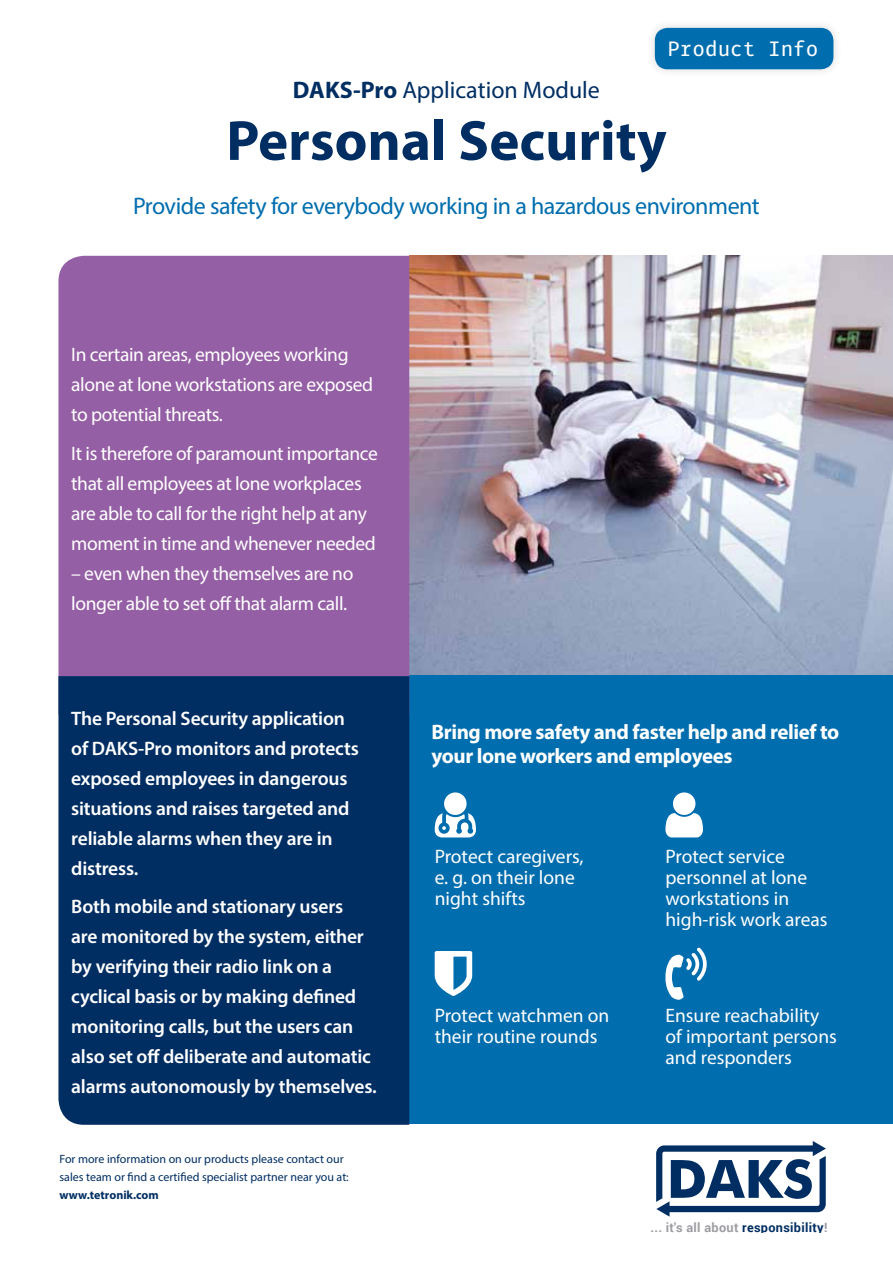
<style>
.page{position:relative;width:893px;height:1263px;background:#fff}
.page>*{position:absolute;margin:0;border:0;box-sizing:border-box;transform-origin:0 0}
.t1{font:700 57px "Myriad Pro";color:#002e63}
.t2{font:24px "Myriad Pro";letter-spacing:-.02em;color:#006dae}
.t3{font:24px "Myriad Pro";color:#002e63}
.t4{font:700 21px/24px "Myriad Pro";letter-spacing:-.02em;color:#fff}
.t5{font:21px "Fira Mono OT";color:#fff}
.t6{font:600 19.5px/30px "Myriad Pro";letter-spacing:-.01em;color:#fff}
.t7{font:19.5px/30px "Myriad Pro";letter-spacing:-.02em;color:#fff}
.t8{font:19.5px/21px "Myriad Pro";color:#fff}
.t9{font:700 12.75px "Roboto";letter-spacing:.025em;color:#9c9ca2}
.t10{font:12px/18px "Myriad Pro";color:#002e63}
.t11{font:700 12px "Myriad Pro";color:#002e63}
.s1{font-weight:700}
.s2{color:#002e63}
</style>
<div class="page">
<div style="left:646px;top:19px;width:196px;height:59px;background:#000;opacity:.15"></div>
<div style="left:655px;top:28px;width:178px;height:41px;background:#006dae;border-radius:13px"></div>
<svg style="left:656px;top:1141px;width:170px;height:76px"></svg>
<img style="left:409px;top:256px;width:484px;height:419px">
<div style="left:409px;top:675px;width:484px;height:449px;background:#006dae"></div>
<div style="left:58px;top:256px;width:351px;height:420px;background:#945fa4"></div>
<svg style="left:58px;top:676px;width:351px;height:449px;fill:#002e63"></svg>
<p class="t3" style="left:293px;top:75px;width:309px"><span class="s1">DAKS-Pro</span> Application Module</p>
<p class="t5" style="left:667px;top:34px;width:153px">Product Info</p>
<h1 class="t1" style="left:226px;top:104px;width:442px">Personal Security</h1>
<p class="t2" style="left:133px;top:191px;width:628px">Provide safety for everybody working in a hazardous environment</p>
<p class="t7" style="left:71px;top:339px;width:303px">In certain areas, employees working alone at lone workstations are exposed to potential threats.</p>
<p class="t7" style="left:71px;top:438px;width:308px">It is therefore of paramount importance that all employees at lone workplaces are able to call for the right help at any moment in time and whenever needed</p>
<p class="t7" style="left:71px;top:558px;width:284px">– even when they themselves are no longer able to set off that alarm call.</p>
<p class="t6" style="left:71px;top:702px;width:289px">The Personal Security application of DAKS-Pro monitors and protects exposed employees in dangerous situations and raises targeted and reliable alarms when they are in distress.</p>
<p class="t6" style="left:71px;top:891px;width:307px">Both mobile and stationary users<br>are monitored by the system, either by verifying their radio link on a cyclical basis or by making defined monitoring calls, but the users can also set off deliberate and automatic alarms autonomously by themselves.</p>
<p class="t10" style="left:60px;top:1150px;width:291px">For more information on our products please contact our sales team or find a certified specialist partner near you at:</p>
<p class="t11" style="left:60px;top:1187px;width:101px">www.tetronik.com</p>
<p class="t4" style="left:432px;top:719px;width:409px">Bring more safety and faster help and relief to your lone workers and employees</p>
<p class="t8" style="left:435px;top:846px;width:150px">Protect caregivers, e. g. on their lone night shifts</p>
<p class="t8" style="left:435px;top:1004px;width:176px">Protect watchmen on their routine rounds</p>
<p class="t8" style="left:665px;top:846px;width:164px">Protect service personnel at lone workstations in high-risk work areas</p>
<p class="t8" style="left:665px;top:1004px;width:173px">Ensure reachability of important persons and responders</p>
<p class="t9" style="left:650px;top:1218px;width:179px">... it′s all about <span class="s2">responsibility</span>!</p>
</div>
